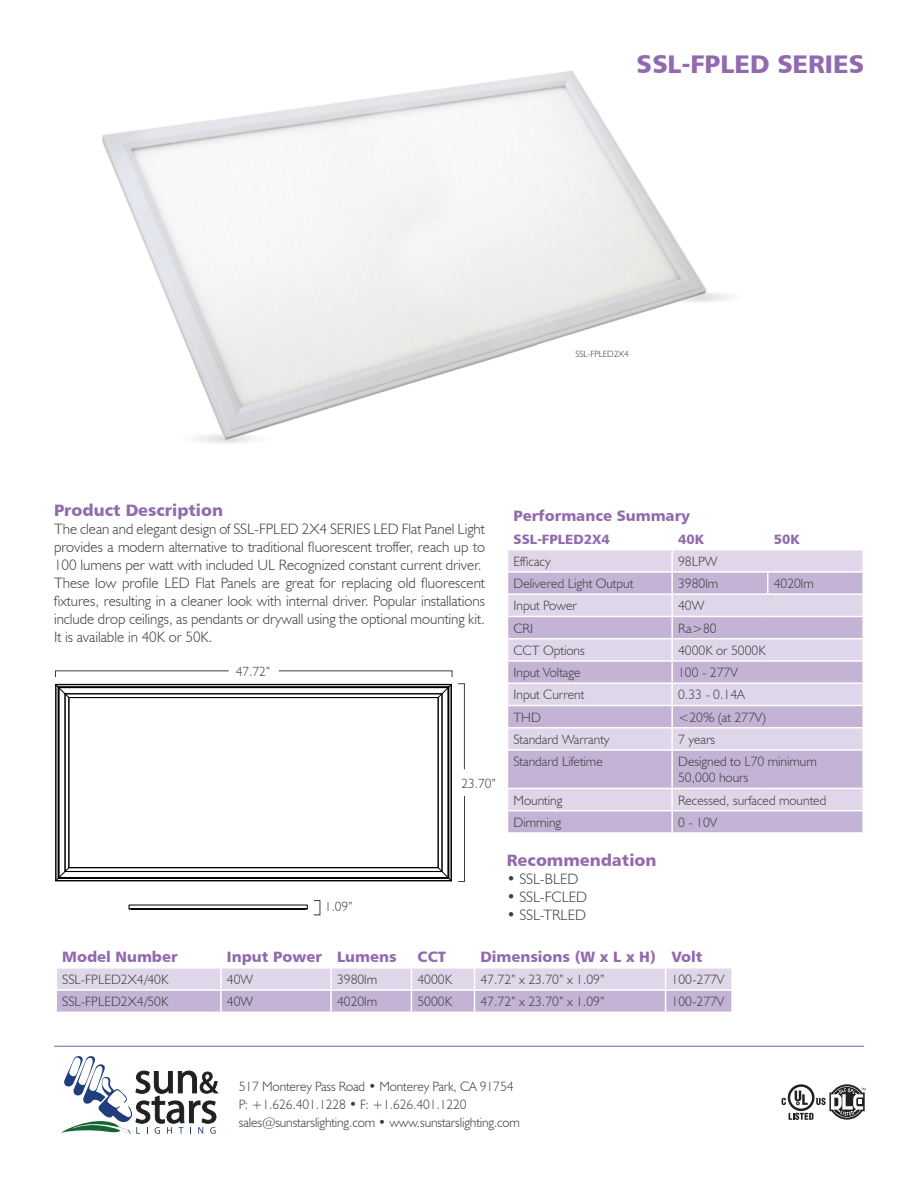
<style>
.page{position:relative;width:918px;height:1188px;background:#fff}
.page>*{position:absolute;margin:0;border:0;box-sizing:border-box;transform-origin:0 0}
.t1{font:25.5px "Humanist 777 BT Black B";color:#926aae}
.BODY_COPY_SPECS{font:16.5px "Humanist 777 BT Black B";color:#926aae}
.BODY_COPY_SPECS-2{font:300 15px/18px "Humanist 521 BT";color:#3e3e3f;text-align:justify}
.t2{font:15px "Humanist 777 BT Black B";color:#926aae}
.BODY_COPY_SPECS-3{font:300 13.5px/16.2px "Humanist 521 BT";color:#3e3e3f}
.t3{font:13.5px "Humanist 777 BT Black B";color:#926aae}
.BODY_COPY_SPECS-4{font:300 13.35px "Humanist 521 BT";color:#3e3e3f}
.BODY_COPY_SPECS-5{font:300 9px "Humanist 521 BT";letter-spacing:-.01em;color:#3e3e3f}
</style>
<div class="page">
<svg style="left:62px;top:1056px;width:156px;height:78px"></svg>
<svg style="left:782px;top:1084px;width:84px;height:36px"></svg>
<hr style="left:54px;top:1046px;width:810px;height:1px;background:#895ea7">
<svg style="left:508px;top:573px;width:354px;height:259px;background:#d0c2de"></svg>
<hr style="left:768px;top:593px;width:96px;height:2px;background:#fff">
<hr style="left:671px;top:617px;width:2px;height:21px;background:#fff">
<hr style="left:768px;top:616px;width:96px;height:1px;background:#fff">
<hr style="left:507px;top:638px;width:165px;height:1px;background:#fff">
<hr style="left:672px;top:638px;width:96px;height:1px;background:#fff">
<hr style="left:671px;top:639px;width:2px;height:21px;background:#fff">
<hr style="left:768px;top:638px;width:96px;height:1px;background:#fff">
<hr style="left:507px;top:660px;width:165px;height:2px;background:#fff">
<hr style="left:672px;top:660px;width:96px;height:2px;background:#fff">
<hr style="left:671px;top:662px;width:2px;height:20px;background:#fff">
<hr style="left:768px;top:660px;width:96px;height:2px;background:#fff">
<hr style="left:507px;top:682px;width:165px;height:2px;background:#fff">
<hr style="left:672px;top:682px;width:96px;height:2px;background:#fff">
<hr style="left:671px;top:684px;width:2px;height:21px;background:#fff">
<hr style="left:768px;top:682px;width:96px;height:2px;background:#fff">
<hr style="left:507px;top:705px;width:165px;height:1px;background:#fff">
<hr style="left:672px;top:705px;width:96px;height:1px;background:#fff">
<hr style="left:671px;top:706px;width:2px;height:21px;background:#fff">
<hr style="left:768px;top:705px;width:96px;height:1px;background:#fff">
<hr style="left:507px;top:727px;width:165px;height:1px;background:#fff">
<hr style="left:672px;top:727px;width:96px;height:1px;background:#fff">
<hr style="left:671px;top:728px;width:2px;height:21px;background:#fff">
<hr style="left:768px;top:727px;width:96px;height:1px;background:#fff">
<hr style="left:507px;top:749px;width:165px;height:2px;background:#fff">
<hr style="left:672px;top:749px;width:96px;height:2px;background:#fff">
<hr style="left:671px;top:751px;width:2px;height:37px;background:#fff">
<hr style="left:768px;top:749px;width:96px;height:2px;background:#fff">
<hr style="left:507px;top:788px;width:165px;height:1px;background:#fff">
<hr style="left:672px;top:788px;width:96px;height:1px;background:#fff">
<hr style="left:671px;top:789px;width:2px;height:21px;background:#fff">
<hr style="left:768px;top:788px;width:96px;height:1px;background:#fff">
<hr style="left:507px;top:810px;width:165px;height:1px;background:#fff">
<hr style="left:672px;top:810px;width:96px;height:1px;background:#fff">
<hr style="left:671px;top:811px;width:2px;height:21px;background:#fff">
<hr style="left:768px;top:810px;width:96px;height:1px;background:#fff">
<div style="left:129px;top:905px;width:178px;height:4px;border:1px solid #000"></div>
<svg style="left:129px;top:909px;width:179px;height:1px"></svg>
<svg style="left:60px;top:689px;width:387px;height:187px"></svg>
<div style="left:65px;top:694px;width:377px;height:178px;border:1px solid #000"></div>
<div style="left:58px;top:687px;width:391px;height:191px;border:1px solid #000"></div>
<div style="left:56px;top:685px;width:395px;height:196px;border:1px solid #000"></div>
<svg style="left:458px;top:683px;width:7px;height:87px"></svg>
<svg style="left:279px;top:671px;width:173px;height:6px"></svg>
<svg style="left:55px;top:671px;width:174px;height:6px"></svg>
<svg style="left:458px;top:796px;width:7px;height:86px"></svg>
<svg style="left:56px;top:968px;width:676px;height:44px;background:#d5c8e1"></svg>
<hr style="left:731px;top:991px;width:2px;height:21px;background:#fff">
<img style="left:102px;top:71px;width:679px;height:547px">
<p class="t1" style="left:637px;top:48px;width:229px">SSL-FPLED SERIES</p>
<p class="BODY_COPY_SPECS-5" style="left:575px;top:348px;width:55px">SSL-FPLED2X4</p>
<p class="BODY_COPY_SPECS" style="left:54px;top:499px;width:171px">Product Description</p>
<p class="BODY_COPY_SPECS-2" style="left:54px;top:519px;width:432px">The clean and elegant design of SSL-FPLED 2X4 SERIES LED Flat Panel Light provides a modern alternative to traditional fluorescent troffer, reach up to 100 lumens per watt with included UL Recognized constant current driver.</p>
<p class="BODY_COPY_SPECS-2" style="left:54px;top:573px;width:432px">These low profile LED Flat Panels are great for replacing old fluorescent fixtures, resulting in a cleaner look with internal driver. Popular installations include drop ceilings, as pendants or drywall using the optional mounting kit.<br>It is available in 40K or 50K.</p>
<p class="BODY_COPY_SPECS-4" style="left:236px;top:663px;width:36px">47.72”</p>
<p class="BODY_COPY_SPECS-4" style="left:325px;top:899px;width:29px">1.09”</p>
<p class="BODY_COPY_SPECS-4" style="left:461px;top:775px;width:36px">23.70”</p>
<p class="t2" style="left:513px;top:507px;width:178px">Performance Summary</p>
<p class="t3" style="left:513px;top:530px;width:98px">SSL-FPLED2X4</p>
<p class="t3" style="left:678px;top:530px;width:27px">40K</p>
<p class="t3" style="left:774px;top:530px;width:27px">50K</p>
<p class="BODY_COPY_SPECS-3" style="left:513px;top:553px;width:39px">Efficacy</p>
<p class="BODY_COPY_SPECS-3" style="left:678px;top:553px;width:41px">98LPW</p>
<p class="BODY_COPY_SPECS-3" style="left:513px;top:575px;width:121px">Delivered Light Output</p>
<p class="BODY_COPY_SPECS-3" style="left:678px;top:575px;width:42px">3980lm</p>
<p class="BODY_COPY_SPECS-3" style="left:774px;top:575px;width:42px">4020lm</p>
<p class="BODY_COPY_SPECS-3" style="left:513px;top:598px;width:65px">Input Power</p>
<p class="BODY_COPY_SPECS-3" style="left:678px;top:598px;width:28px">40W</p>
<p class="BODY_COPY_SPECS-3" style="left:513px;top:620px;width:21px">CRI</p>
<p class="BODY_COPY_SPECS-3" style="left:678px;top:620px;width:40px">Ra&gt;80</p>
<p class="BODY_COPY_SPECS-3" style="left:513px;top:642px;width:73px">CCT Options</p>
<p class="BODY_COPY_SPECS-3" style="left:678px;top:642px;width:89px">4000K or 5000K</p>
<p class="BODY_COPY_SPECS-3" style="left:513px;top:664px;width:69px">Input Voltage</p>
<p class="BODY_COPY_SPECS-3" style="left:678px;top:664px;width:61px">100 - 277V</p>
<p class="BODY_COPY_SPECS-3" style="left:513px;top:687px;width:72px">Input Current</p>
<p class="BODY_COPY_SPECS-3" style="left:678px;top:687px;width:68px">0.33 - 0.14A</p>
<p class="BODY_COPY_SPECS-3" style="left:513px;top:709px;width:29px">THD</p>
<p class="BODY_COPY_SPECS-3" style="left:678px;top:709px;width:89px">&lt;20% (at 277V)</p>
<p class="BODY_COPY_SPECS-3" style="left:513px;top:731px;width:98px">Standard Warranty</p>
<p class="BODY_COPY_SPECS-3" style="left:678px;top:731px;width:39px">7 years</p>
<p class="BODY_COPY_SPECS-3" style="left:513px;top:753px;width:91px">Standard Lifetime</p>
<p class="BODY_COPY_SPECS-3" style="left:678px;top:753px;width:140px">Designed to L70 minimum<br>50,000 hours</p>
<p class="BODY_COPY_SPECS-3" style="left:513px;top:792px;width:50px">Mounting</p>
<p class="BODY_COPY_SPECS-3" style="left:678px;top:792px;width:150px">Recessed, surfaced mounted</p>
<p class="BODY_COPY_SPECS-3" style="left:513px;top:814px;width:49px">Dimming</p>
<p class="BODY_COPY_SPECS-3" style="left:678px;top:814px;width:41px">0 - 10V</p>
<p class="BODY_COPY_SPECS" style="left:507px;top:849px;width:151px">Recommendation</p>
<p class="BODY_COPY_SPECS-2" style="left:507px;top:869px;width:73px">• SSL-BLED</p>
<p class="BODY_COPY_SPECS-2" style="left:507px;top:887px;width:82px">• SSL-FCLED</p>
<p class="BODY_COPY_SPECS-2" style="left:507px;top:905px;width:81px">• SSL-TRLED</p>
<p class="t2" style="left:62px;top:947px;width:117px">Model Number</p>
<p class="t2" style="left:227px;top:947px;width:96px">Input Power</p>
<p class="t2" style="left:337px;top:947px;width:61px">Lumens</p>
<p class="t2" style="left:417px;top:947px;width:30px">CCT</p>
<p class="t2" style="left:481px;top:947px;width:177px">Dimensions (W x L x H)</p>
<p class="t2" style="left:672px;top:947px;width:33px">Volt</p>
<p class="BODY_COPY_SPECS-3" style="left:62px;top:971px;width:108px">SSL-FPLED2X4/40K</p>
<p class="BODY_COPY_SPECS-3" style="left:227px;top:971px;width:28px">40W</p>
<p class="BODY_COPY_SPECS-3" style="left:337px;top:971px;width:42px">3980lm</p>
<p class="BODY_COPY_SPECS-3" style="left:417px;top:971px;width:36px">4000K</p>
<p class="BODY_COPY_SPECS-3" style="left:481px;top:971px;width:126px">47.72” x 23.70” x 1.09”</p>
<p class="BODY_COPY_SPECS-3" style="left:672px;top:971px;width:54px">100-277V</p>
<p class="BODY_COPY_SPECS-3" style="left:62px;top:993px;width:108px">SSL-FPLED2X4/50K</p>
<p class="BODY_COPY_SPECS-3" style="left:227px;top:993px;width:28px">40W</p>
<p class="BODY_COPY_SPECS-3" style="left:337px;top:993px;width:42px">4020lm</p>
<p class="BODY_COPY_SPECS-3" style="left:417px;top:993px;width:36px">5000K</p>
<p class="BODY_COPY_SPECS-3" style="left:481px;top:993px;width:126px">47.72” x 23.70” x 1.09”</p>
<p class="BODY_COPY_SPECS-3" style="left:672px;top:993px;width:54px">100-277V</p>
<p class="BODY_COPY_SPECS-3" style="left:239px;top:1078px;width:276px">517 Monterey Pass Road • Monterey Park, CA 91754</p>
<p class="BODY_COPY_SPECS-3" style="left:239px;top:1096px;width:229px">P: +1.626.401.1228 • F: +1.626.401.1220</p>
<p class="BODY_COPY_SPECS-3" style="left:239px;top:1114px;width:283px">sales@sunstarslighting.com • www.sunstarslighting.com</p>
</div>
